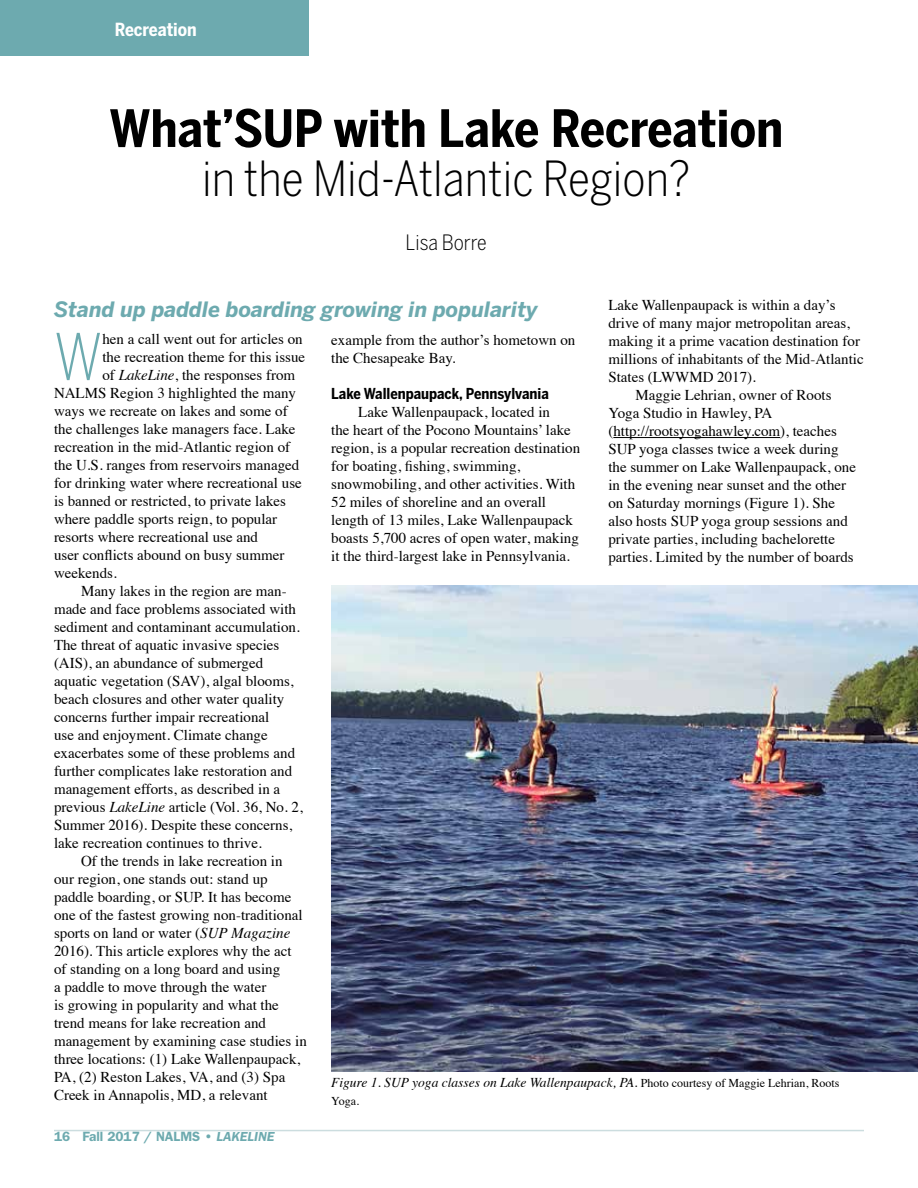
<style>
.page{position:relative;width:918px;height:1188px;background:#fff}
.page>*{position:absolute;margin:0;border:0;box-sizing:border-box;transform-origin:0 0}
.t1{font:300 63.6px "Benton Sans Cond";color:#6daaaf}
.t2{font:700 51px "Benton Sans Cond";color:#000}
.t3{font:300 48px "Benton Sans Cond";color:#000}
.t4{font:italic 700 21px "Benton Sans";color:#6daaaf}
.t5{font:300 21px "Benton Sans Cond";color:#000}
.t6{font:700 18px "Benton Sans Cond";color:#fff}
.t7{font:15px/18px "Times";color:#000}
.t8{font:700 15px "Benton Sans Cond";color:#000}
.t9{font:italic 13.5px "Times";color:#000}
.t10{font:600 13.5px "Franklin Gothic";color:#6daaaf}
.t11{font:12px "Times";color:#000}
.s1{font-style:italic}
.s2{font-style:normal;font-size:12px}
</style>
<div class="page">
<hr style="left:54px;top:1130px;width:810px;height:1px;background:#ccdddf">
<div style="left:0;top:0;width:309px;height:55px;background:#6daaaf"></div>
<img style="left:331px;top:585px;width:587px;height:486px">
<hr style="left:613px;top:437px;width:167px;height:1px;background:#000">
<p class="t6" style="left:115px;top:19px;width:84px">Recreation</p>
<h2 class="t2" style="left:109px;top:97px;width:675px">What’SUP with Lake Recreation</h2>
<h3 class="t3" style="left:202px;top:151px;width:490px">in the Mid-Atlantic Region?</h3>
<h3 class="t5" style="left:406px;top:230px;width:83px">Lisa Borre</h3>
<p class="t7" style="left:608px;top:295px;width:229px">Lake Wallenpaupack is within a day’s</p>
<p class="t7" style="left:608px;top:313px;width:243px">drive of many major metropolitan areas,</p>
<p class="t7" style="left:608px;top:331px;width:253px">making it a prime vacation destination for</p>
<p class="t7" style="left:608px;top:349px;width:257px">millions of inhabitants of the Mid-Atlantic</p>
<p class="t7" style="left:608px;top:367px;width:149px">States (LWWMD 2017).</p>
<p class="t7" style="left:635px;top:385px;width:198px">Maggie Lehrian, owner of Roots</p>
<p class="t7" style="left:608px;top:403px;width:166px">Yoga Studio in Hawley, PA</p>
<p class="t7" style="left:608px;top:421px;width:230px">(http://rootsyogahawley.com), teaches</p>
<p class="t7" style="left:608px;top:439px;width:232px">SUP yoga classes twice a week during</p>
<p class="t7" style="left:608px;top:457px;width:249px">the summer on Lake Wallenpaupack, one</p>
<p class="t7" style="left:608px;top:475px;width:239px">in the evening near sunset and the other</p>
<p class="t7" style="left:608px;top:493px;width:228px">on Saturday mornings (Figure 1). She</p>
<p class="t7" style="left:608px;top:511px;width:241px">also hosts SUP yoga group sessions and</p>
<p class="t7" style="left:608px;top:529px;width:228px">private parties, including bachelorette</p>
<p class="t7" style="left:608px;top:547px;width:247px">parties. Limited by the number of boards</p>
<h3 class="t4" style="left:54px;top:296px;width:485px">Stand up paddle boarding growing in popularity</h3>
<p class="t7" style="left:331px;top:330px;width:246px">example from the author’s hometown on the Chesapeake Bay.</p>
<p class="t8" style="left:331px;top:384px;width:219px">Lake Wallenpaupack, Pennsylvania</p>
<p class="t7" style="left:331px;top:402px;width:251px;text-indent:27px">Lake Wallenpaupack, located in<br>the heart of the Pocono Mountains’ lake region, is a popular recreation destination for boating, fishing, swimming, snowmobiling, and other activities. With 52 miles of shoreline and an overall length of 13 miles, Lake Wallenpaupack boasts 5,700 acres of open water, making it the third-largest lake in Pennsylvania.</p>
<h1 class="t1" style="left:54px;top:319px;width:50px">W</h1>
<p class="t7" style="left:102px;top:329px;width:202px">hen a call went out for articles on</p>
<p class="t7" style="left:102px;top:347px;width:204px">the recreation theme for this issue</p>
<p class="t7" style="left:102px;top:365px;width:194px">of <span class="s1">LakeLine</span>, the responses from</p>
<p class="t7" style="left:54px;top:383px;width:244px">NALMS Region 3 highlighted the many</p>
<p class="t7" style="left:54px;top:401px;width:235px">ways we recreate on lakes and some of</p>
<p class="t7" style="left:54px;top:419px;width:243px">the challenges lake managers face. Lake</p>
<p class="t7" style="left:54px;top:437px;width:238px">recreation in the mid-Atlantic region of</p>
<p class="t7" style="left:54px;top:455px;width:247px">the U.S. ranges from reservoirs managed</p>
<p class="t7" style="left:54px;top:473px;width:249px">for drinking water where recreational use</p>
<p class="t7" style="left:54px;top:491px;width:234px">is banned or restricted, to private lakes</p>
<p class="t7" style="left:54px;top:509px;width:225px">where paddle sports reign, to popular</p>
<p class="t7" style="left:54px;top:527px;width:206px">resorts where recreational use and</p>
<p class="t7" style="left:54px;top:545px;width:232px">user conflicts abound on busy summer</p>
<p class="t7" style="left:54px;top:563px;width:64px">weekends.</p>
<p class="t7" style="left:81px;top:581px;width:207px">Many lakes in the region are man-</p>
<p class="t7" style="left:54px;top:599px;width:244px">made and face problems associated with</p>
<p class="t7" style="left:54px;top:617px;width:247px">sediment and contaminant accumulation.</p>
<p class="t7" style="left:54px;top:635px;width:227px">The threat of aquatic invasive species</p>
<p class="t7" style="left:54px;top:653px;width:211px">(AIS), an abundance of submerged</p>
<p class="t7" style="left:54px;top:671px;width:241px">aquatic vegetation (SAV), algal blooms,</p>
<p class="t7" style="left:54px;top:689px;width:232px">beach closures and other water quality</p>
<p class="t7" style="left:54px;top:707px;width:217px">concerns further impair recreational</p>
<p class="t7" style="left:54px;top:725px;width:215px">use and enjoyment. Climate change</p>
<p class="t7" style="left:54px;top:743px;width:243px">exacerbates some of these problems and</p>
<p class="t7" style="left:54px;top:761px;width:240px">further complicates lake restoration and</p>
<p class="t7" style="left:54px;top:779px;width:228px">management efforts, as described in a</p>
<p class="t7" style="left:54px;top:797px;width:250px">previous <span class="s1">LakeLine</span> article (Vol. 36, No. 2,</p>
<p class="t7" style="left:54px;top:815px;width:240px">Summer 2016). Despite these concerns,</p>
<p class="t7" style="left:54px;top:833px;width:209px">lake recreation continues to thrive.</p>
<p class="t7" style="left:81px;top:851px;width:203px">Of the trends in lake recreation in</p>
<p class="t7" style="left:54px;top:869px;width:215px">our region, one stands out: stand up</p>
<p class="t7" style="left:54px;top:887px;width:239px">paddle boarding, or SUP. It has become</p>
<p class="t7" style="left:54px;top:905px;width:250px">one of the fastest growing non-traditional</p>
<p class="t7" style="left:54px;top:923px;width:238px">sports on land or water (<span class="s1">SUP Magazine</span></p>
<p class="t7" style="left:54px;top:941px;width:239px">2016). This article explores why the act</p>
<p class="t7" style="left:54px;top:959px;width:228px">of standing on a long board and using</p>
<p class="t7" style="left:54px;top:977px;width:214px">a paddle to move through the water</p>
<p class="t7" style="left:54px;top:995px;width:226px">is growing in popularity and what the</p>
<p class="t7" style="left:54px;top:1013px;width:214px">trend means for lake recreation and</p>
<p class="t7" style="left:54px;top:1031px;width:254px">management by examining case studies in</p>
<p class="t7" style="left:54px;top:1049px;width:248px">three locations: (1) Lake Wallenpaupack,</p>
<p class="t7" style="left:54px;top:1067px;width:233px">PA, (2) Reston Lakes, VA, and (3) Spa</p>
<p class="t7" style="left:54px;top:1085px;width:215px">Creek in Annapolis, MD, a relevant</p>
<p class="t9" style="left:331px;top:1071px;width:510px">Figure 1. SUP yoga classes on Lake Wallenpaupack, PA. <span class="s2">Photo courtesy of Maggie Lehrian, Roots</span></p>
<p class="t11" style="left:331px;top:1090px;width:29px">Yoga.</p>
<p class="t10" style="left:54px;top:1128px;width:222px">16 Fall 2017 / NALMS • <span class="s1">LAKELINE</span></p>
</div>
